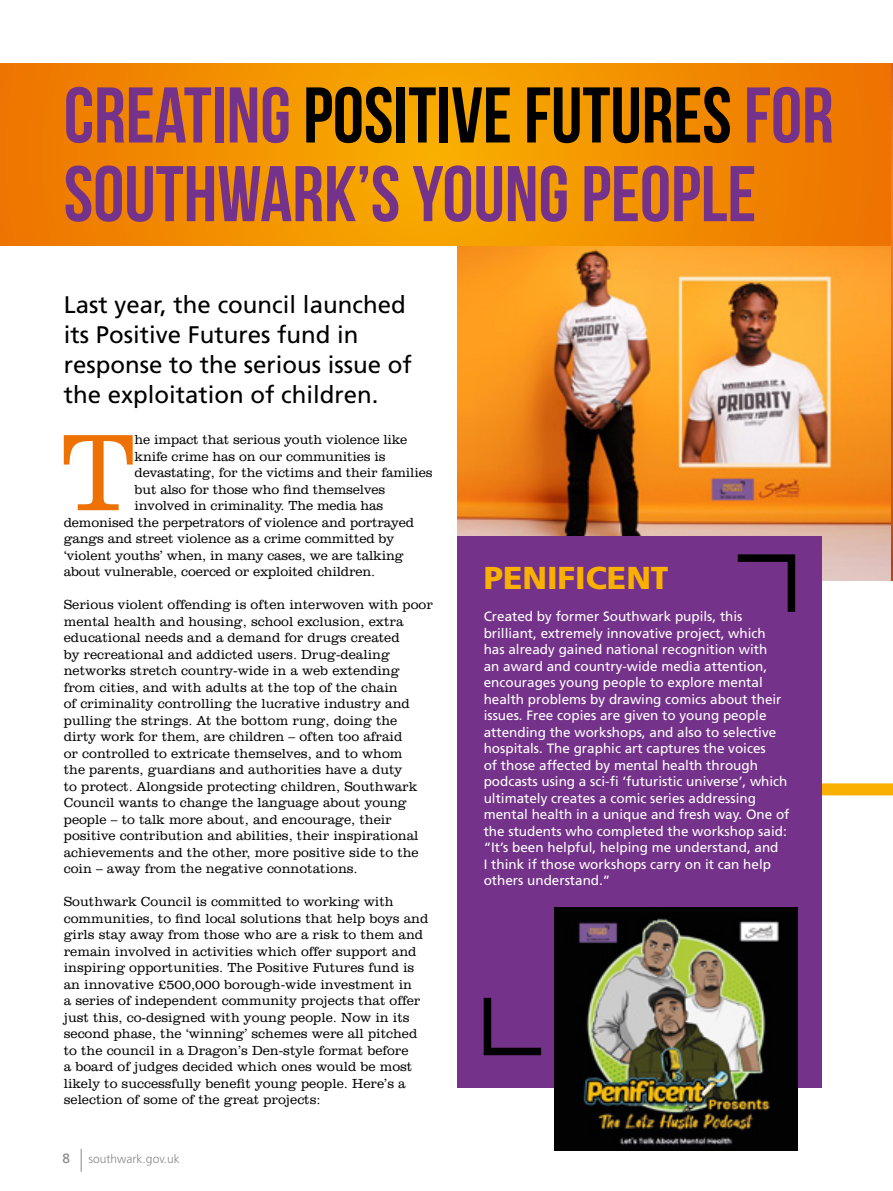
<style>
.page{position:relative;width:893px;height:1191px;background:#fff}
.page>*{position:absolute;margin:0;border:0;box-sizing:border-box;transform-origin:0 0}
.t1{font:300 111.9px "Clarendon BT";color:#ee7203}
.t2{font:78.6px/78.6px "Bebas Neue";color:#75328a}
.t3{font:900 31.65px "Frutiger";color:#f9b000}
.t4{font:24px/30px "Frutiger";color:#000}
.t5{font:300 13.5px/16.5px "Clarendon BT";color:#000}
.t6{font:13.5px/16.5px "Frutiger";color:#fff}
.t7{font:13.5px "Frutiger";color:#878787}
.t8{font:300 12px "Frutiger";color:#878787}
.s1{color:#000}
</style>
<div class="page">
<svg style="left:822px;top:580px;width:71px;height:215px"></svg>
<img style="left:457px;top:245px;width:435px;height:335px">
<div style="left:457px;top:536px;width:365px;height:551px;background:#75328a"></div>
<svg style="left:0;top:64px;width:892px;height:181px;background:#f28f00"></svg>
<img style="left:892px;top:64px;width:1px;height:516px">
<img style="left:555px;top:907px;width:243px;height:243px">
<svg style="left:737px;top:554px;width:59px;height:58px"></svg>
<svg style="left:483px;top:997px;width:59px;height:59px"></svg>
<svg style="left:81px;top:1149px;width:1px;height:22px"></svg>
<h2 class="t2" style="left:64px;top:75px;width:771px">CREATING <span class="s1">POSITIVE FUTURES</span> FOR<br>SOUTHWARK’S YOUNG PEOPLE</h2>
<h3 class="t4" style="left:64px;top:290px;width:350px">Last year, the council launched its Positive Futures fund in response to the serious issue of the exploitation of children.</h3>
<h1 class="t1" style="left:61px;top:404px;width:77px">T</h1>
<p class="t5" style="left:135px;top:431px;width:274px">he impact that serious youth violence like</p>
<p class="t5" style="left:135px;top:447px;width:253px">knife crime has on our communities is</p>
<p class="t5" style="left:135px;top:464px;width:299px">devastating, for the victims and their families</p>
<p class="t5" style="left:135px;top:480px;width:252px">but also for those who find themselves</p>
<p class="t5" style="left:135px;top:497px;width:250px">involved in criminality. The media has</p>
<p class="t5" style="left:64px;top:513px;width:352px">demonised the perpetrators of violence and portrayed</p>
<p class="t5" style="left:64px;top:530px;width:332px">gangs and street violence as a crime committed by</p>
<p class="t5" style="left:64px;top:546px;width:341px">‘violent youths’ when, in many cases, we are talking</p>
<p class="t5" style="left:64px;top:563px;width:313px">about vulnerable, coerced or exploited children.</p>
<p class="t5" style="left:64px;top:596px;width:371px">Serious violent offending is often interwoven with poor mental health and housing, school exclusion, extra educational needs and a demand for drugs created<br>by recreational and addicted users. Drug-dealing networks stretch country-wide in a web extending from cities, and with adults at the top of the chain<br>of criminality controlling the lucrative industry and pulling the strings. At the bottom rung, doing the dirty work for them, are children – often too afraid<br>or controlled to extricate themselves, and to whom<br>the parents, guardians and authorities have a duty<br>to protect. Alongside protecting children, Southwark Council wants to change the language about young people – to talk more about, and encourage, their positive contribution and abilities, their inspirational achievements and the other, more positive side to the coin – away from the negative connotations.</p>
<p class="t5" style="left:64px;top:893px;width:366px">Southwark Council is committed to working with communities, to find local solutions that help boys and girls stay away from those who are a risk to them and remain involved in activities which offer support and inspiring opportunities. The Positive Futures fund is an innovative £500,000 borough-wide investment in<br>a series of independent community projects that offer just this, co-designed with young people. Now in its second phase, the ‘winning’ schemes were all pitched to the council in a Dragon’s Den-style format before<br>a board of judges decided which ones would be most likely to successfully benefit young people. Here’s a selection of some of the great projects:</p>
<p class="t7" style="left:62px;top:1150px;width:9px">8</p>
<p class="t8" style="left:89px;top:1152px;width:93px">southwark.gov.uk</p>
<h3 class="t3" style="left:484px;top:558px;width:186px">PENIFICENT</h3>
<p class="t6" style="left:484px;top:608px;width:307px">Created by former Southwark pupils, this brilliant, extremely innovative project, which has already gained national recognition with<br>an award and country-wide media attention, encourages young people to explore mental health problems by drawing comics about their issues. Free copies are given to young people attending the workshops, and also to selective hospitals. The graphic art captures the voices<br>of those affected by mental health through podcasts using a sci-fi ‘futuristic universe’, which ultimately creates a comic series addressing mental health in a unique and fresh way. One of the students who completed the workshop said: “It’s been helpful, helping me understand, and<br>I think if those workshops carry on it can help others understand.”</p>
</div>
